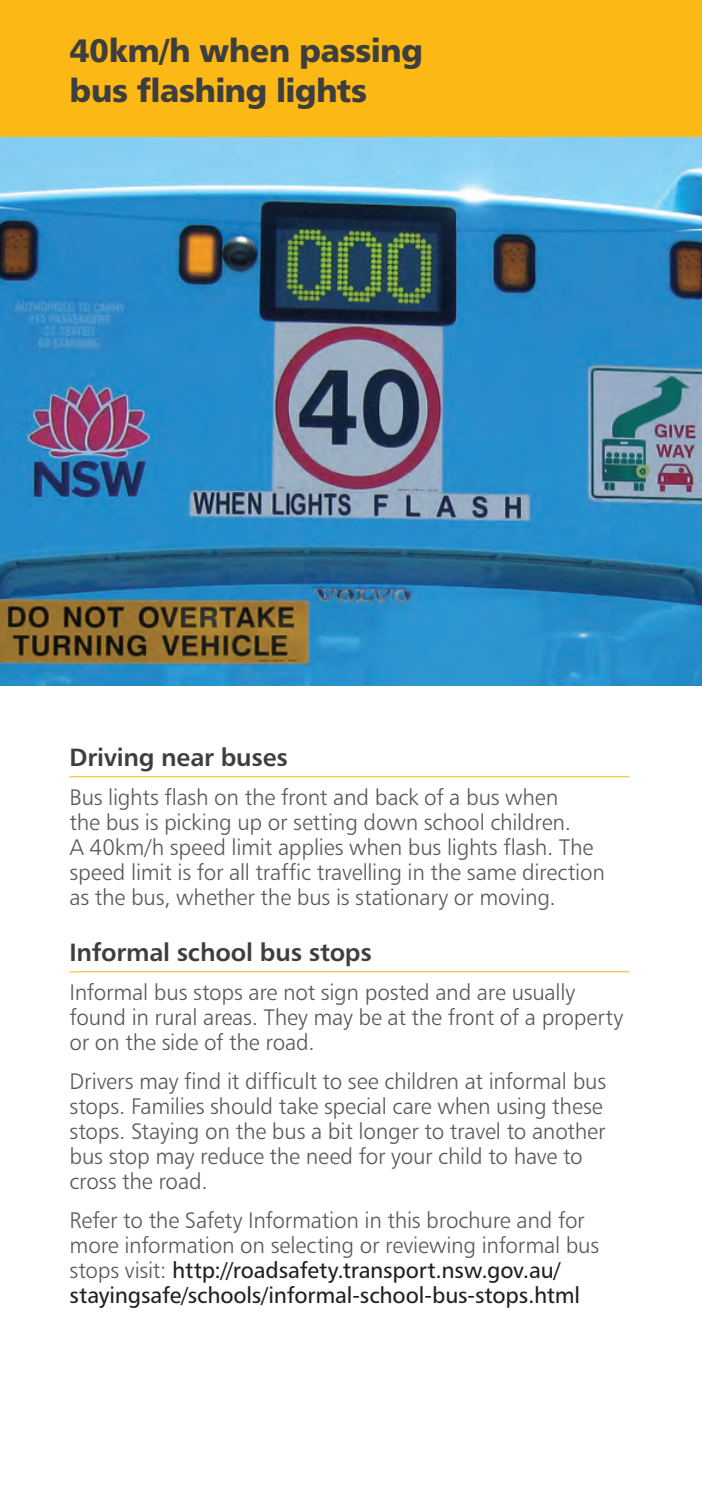
<style>
.page{position:relative;width:702px;height:1488px;background:#fff}
.page>*{position:absolute;margin:0;border:0;box-sizing:border-box;transform-origin:0 0}
.t1{font:700 32.5px/40px "Trans Text Bd";letter-spacing:-.02em;color:#3e3e3f}
.t2{font:500 25px "Trans Text Md";letter-spacing:-.01em;color:#3e3e3f}
.t3{font:300 22.5px/25px "Trans Text Lt";letter-spacing:-.01em;color:#57585a}
.s1{font-family:"Trans Text Rm";font-weight:400;color:#231f20}
</style>
<div class="page">
<div style="left:0;top:0;width:702px;height:137px;background:#fcb814"></div>
<hr style="left:70px;top:776px;width:559px;height:1px;background:#fcb814">
<hr style="left:70px;top:971px;width:559px;height:1px;background:#fcb814">
<img style="left:0;top:137px;width:702px;height:548px">
<h3 class="t1" style="left:70px;top:30px;width:355px">40km/h when passing bus flashing lights</h3>
<p class="t2" style="left:70px;top:741px;width:220px">Driving near buses</p>
<p class="t3" style="left:70px;top:784px;width:537px">Bus lights flash on the front and back of a bus when<br>the bus is picking up or setting down school children.<br>A 40km/h speed limit applies when bus lights flash. The speed limit is for all traffic travelling in the same direction as the bus, whether the bus is stationary or moving.</p>
<p class="t2" style="left:70px;top:936px;width:304px">Informal school bus stops</p>
<p class="t3" style="left:70px;top:979px;width:555px">Informal bus stops are not sign posted and are usually found in rural areas. They may be at the front of a property or on the side of the road.</p>
<p class="t3" style="left:70px;top:1068px;width:538px">Drivers may find it difficult to see children at informal bus stops. Families should take special care when using these stops. Staying on the bus a bit longer to travel to another bus stop may reduce the need for your child to have to cross the road.</p>
<p class="t3" style="left:70px;top:1208px;width:531px">Refer to the Safety Information in this brochure and for more information on selecting or reviewing informal bus stops visit: <span class="s1">http://roadsafety.transport.nsw.gov.au/ stayingsafe/schools/informal-school-bus-stops.html</span></p>
</div>
